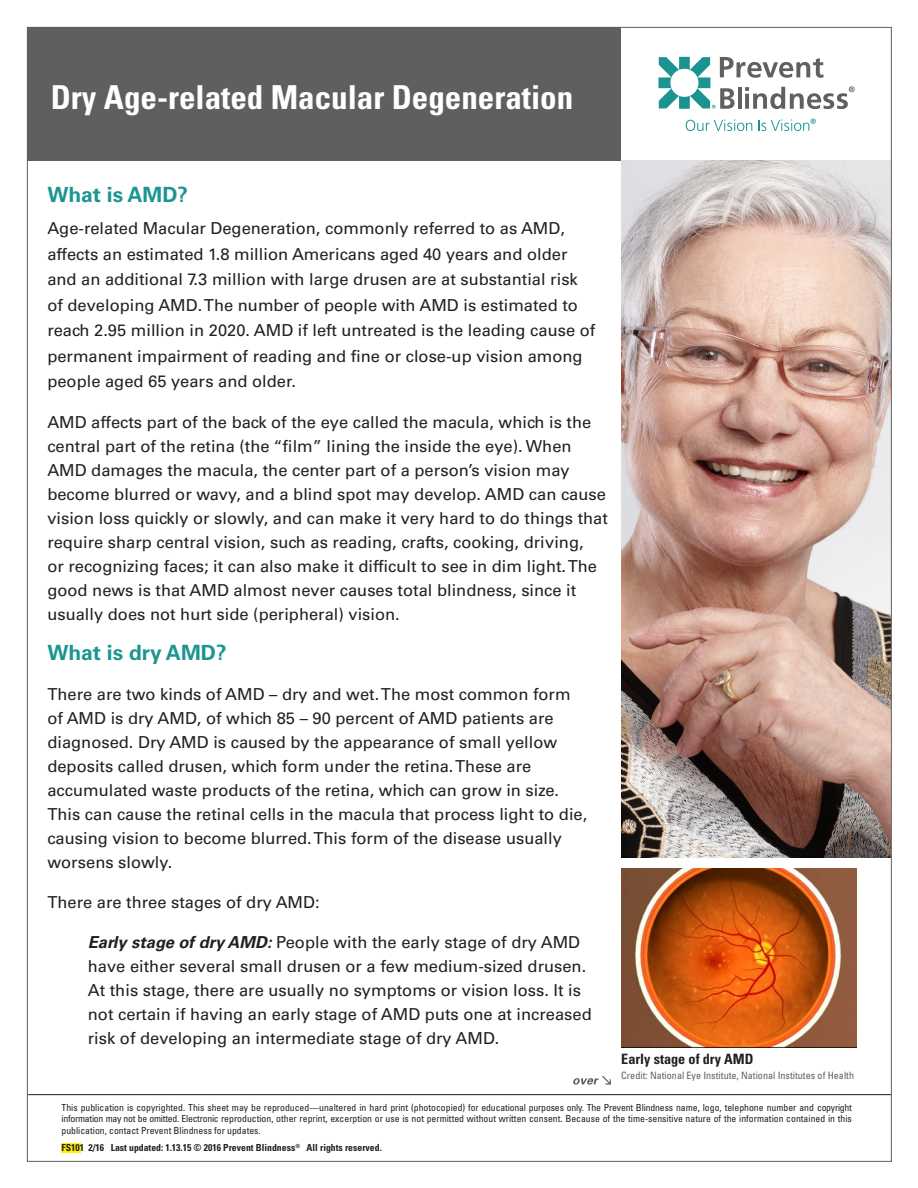
<style>
.page{position:relative;width:918px;height:1188px;background:#fff}
.page>*{position:absolute;margin:0;border:0;box-sizing:border-box;transform-origin:0 0}
.Subhead{font:700 condensed 33px "Univers LT Std";color:#fff}
.Titles{font:700 21px "Univers LT Std";color:#1b9590}
.BODY{font:16.5px/24px "Univers LT Std";color:#231f20}
.Titles-2{font:16.5px/25.5px "Univers LT Std";color:#231f20}
.t1{font:700 condensed 14.25px "Univers LT Std";color:#231f20}
.t2{font:condensed 10.2px "Univers LT Std";color:#5f5f62}
.t3{font:condensed 9.75px/11.7px "Univers LT Std";color:#231f20;text-align:justify}
.t4{font:700 condensed 9.75px "Univers LT Std";color:#231f20}
.s1{font-weight:700;font-style:italic}
</style>
<div class="page">
<svg style="left:658px;top:57px;width:197px;height:52px"></svg>
<svg style="left:686px;top:119px;width:66px;height:12px"></svg>
<svg style="left:759px;top:119px;width:57px;height:12px"></svg>
<img style="left:621px;top:161px;width:269px;height:697px">
<div style="left:27px;top:27px;width:594px;height:134px;background:#5f5f62"></div>
<hr style="left:28px;top:1094px;width:863px;height:1px;background:#231f20">
<div style="left:61px;top:1143px;width:20px;height:10px;background:#fff101"></div>
<svg style="left:573px;top:1076px;width:38px;height:9px"></svg>
<img style="left:621px;top:869px;width:236px;height:179px">
<p class="Subhead" style="left:51px;top:77px;width:524px">Dry Age-related Macular Degeneration</p>
<p class="Titles" style="left:47px;top:182px;width:142px">What is AMD?</p>
<p class="Titles-2" style="left:47px;top:216px;width:550px">Age-related Macular Degeneration, commonly referred to as AMD, affects an estimated 1.8 million Americans aged 40 years and older and an additional 7.3 million with large drusen are at substantial risk of developing AMD. The number of people with AMD is estimated to reach 2.95 million in 2020. AMD if left untreated is the leading cause of permanent impairment of reading and fine or close-up vision among people aged 65 years and older.</p>
<p class="BODY" style="left:47px;top:410px;width:562px">AMD affects part of the back of the eye called the macula, which is the central part of the retina (the “film” lining the inside the eye). When AMD damages the macula, the center part of a person’s vision may become blurred or wavy, and a blind spot may develop. AMD can cause vision loss quickly or slowly, and can make it very hard to do things that require sharp central vision, such as reading, crafts, cooking, driving,<br>or recognizing faces; it can also make it difficult to see in dim light. The good news is that AMD almost never causes total blindness, since it usually does not hurt side (peripheral) vision.</p>
<p class="Titles" style="left:47px;top:640px;width:181px">What is dry AMD?</p>
<p class="BODY" style="left:47px;top:682px;width:542px">There are two kinds of AMD – dry and wet. The most common form of AMD is dry AMD, of which 85 – 90 percent of AMD patients are diagnosed. Dry AMD is caused by the appearance of small yellow deposits called drusen, which form under the retina. These are accumulated waste products of the retina, which can grow in size.<br>This can cause the retinal cells in the macula that process light to die, causing vision to become blurred. This form of the disease usually worsens slowly.</p>
<p class="BODY" style="left:47px;top:890px;width:274px">There are three stages of dry AMD:</p>
<p class="BODY" style="left:88px;top:931px;width:505px"><span class="s1">Early stage of dry AMD:</span> People with the early stage of dry AMD have either several small drusen or a few medium-sized drusen.<br>At this stage, there are usually no symptoms or vision loss. It is not certain if having an early stage of AMD puts one at increased risk of developing an intermediate stage of dry AMD.</p>
<p class="t1" style="left:621px;top:1050px;width:134px">Early stage of dry AMD</p>
<p class="t3" style="left:62px;top:1101px;width:792px">This publication is copyrighted. This sheet may be reproduced—unaltered in hard print (photocopied) for educational purposes only. The Prevent Blindness name, logo, telephone number and copyright information may not be omitted. Electronic reproduction, other reprint, excerption or use is not permitted without written consent. Because of the time-sensitive nature of the information contained in this publication, contact Prevent Blindness for updates.</p>
<p class="t4" style="left:62px;top:1142px;width:322px">FS101 2/16 Last updated: 1.13.15 © 2016 Prevent Blindness<sup>®</sup> All rights reserved.</p>
<p class="t2" style="left:621px;top:1068px;width:234px">Credit: National Eye Institute, National Institutes of Health</p>
</div>
